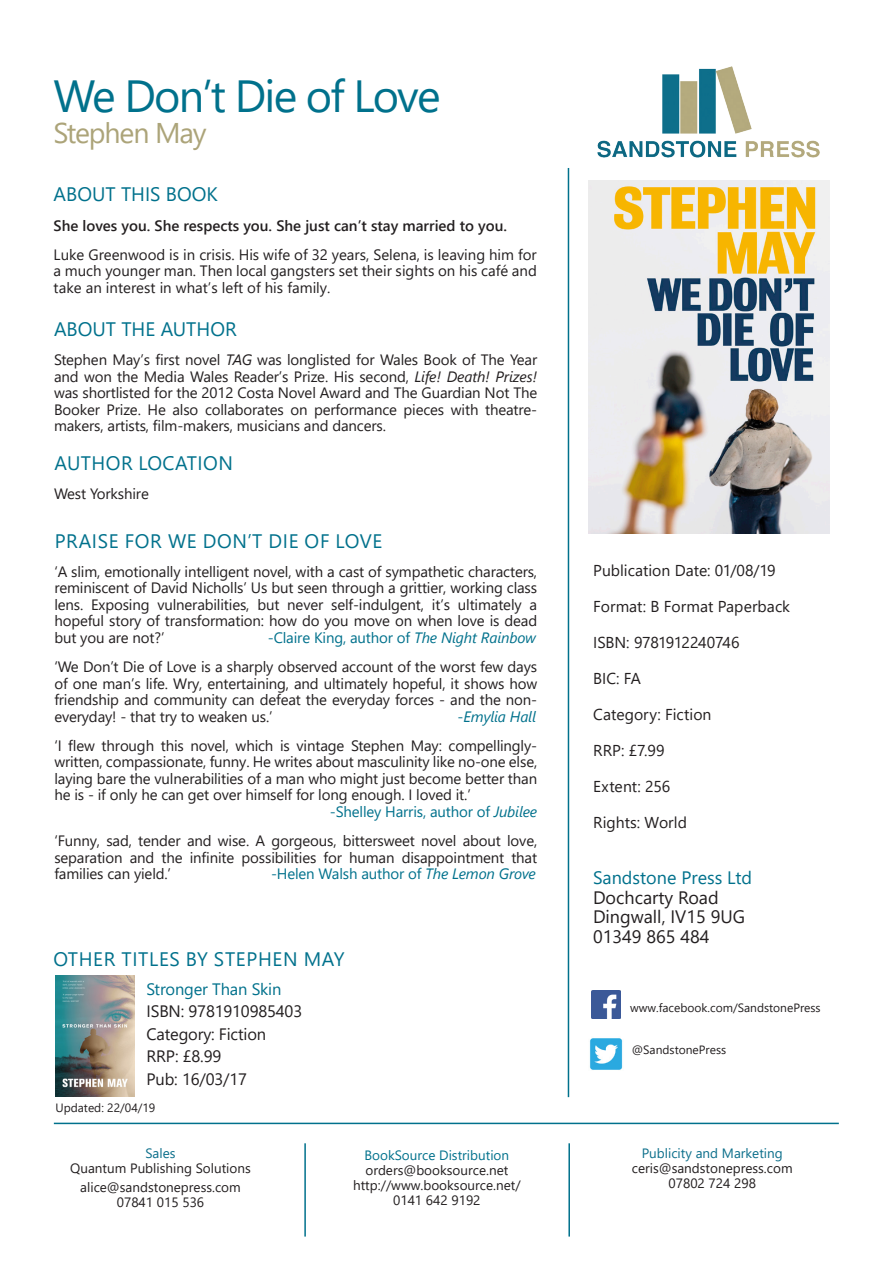
<style>
.page{position:relative;width:893px;height:1263px;background:#fff}
.page>*{position:absolute;margin:0;border:0;box-sizing:border-box;transform-origin:0 0}
.heading_2{font:45px "Segoe UI";letter-spacing:-.04em;color:#00718c}
.heading_2-2{font:28.5px "Segoe UI";letter-spacing:-.04em;color:#aca479}
.author_para{font:19.5px "Segoe UI";letter-spacing:.025em;color:#00718c}
.author_para-2{font:19.5px "Segoe UI";color:#00718c}
.main_text{font:18px "Segoe UI";color:#231f20}
.main_text-2{font:18px "Segoe UI";color:#00718c}
.author_para-3{font:16.5px "Segoe UI";letter-spacing:-.01em;color:#231f20}
.author_para-4{font:16.5px "Segoe UI";letter-spacing:-.01em;color:#00718c}
.main_text-3{font:15.75px "Segoe UI";color:#231f20}
.author_para-5{font:15px/16.5px "Segoe UI";letter-spacing:-.01em;color:#231f20;text-align:justify}
.author_para-6{font:15px "Segoe UI";letter-spacing:-.01em;color:#00718c}
.author_para-7{font:600 15px "Segoe UI";color:#231f20}
.author_para-8{font:italic 15px "Segoe UI";letter-spacing:-.01em;color:#00718c}
.main_text-4{font:13.5px "Segoe UI";color:#231f20}
.main_text-5{font:13.5px "Segoe UI";color:#0c6f8b}
.main_text-6{font:13.5px "Segoe UI";color:#00718c}
.t1{font:12px "Segoe UI";color:#231f20}
.s1{font-style:italic}
.s2{font-style:normal}
</style>
<div class="page">
<hr style="left:51px;top:1262px;width:785px;height:1px;background:#00718c">
<hr style="left:568px;top:168px;width:1px;height:929px;background:#00718c">
<img style="left:591px;top:990px;width:29px;height:29px">
<img style="left:589px;top:1038px;width:34px;height:32px">
<hr style="left:304px;top:1143px;width:2px;height:93px;background:#00718c">
<img style="left:589px;top:180px;width:240px;height:353px">
<hr style="left:568px;top:1143px;width:2px;height:93px;background:#00718c">
<img style="left:597px;top:66px;width:223px;height:92px">
<hr style="left:54px;top:1123px;width:785px;height:1px;background:#00718c">
<img style="left:56px;top:975px;width:79px;height:121px">
<p class="heading_2" style="left:54px;top:53px;width:388px">We Don’t Die of Love</p>
<p class="heading_2-2" style="left:54px;top:106px;width:155px">Stephen May</p>
<p class="author_para-2" style="left:54px;top:176px;width:166px">ABOUT THIS BOOK</p>
<p class="author_para-7" style="left:54px;top:211px;width:455px">She loves you. She respects you. She just can’t stay married to you.</p>
<p class="author_para-5" style="left:54px;top:245px;width:485px">Luke Greenwood is in crisis. His wife of 32 years, Selena, is leaving him for a much younger man. Then local gangsters set their sights on his café and take an interest in what’s left of his family.</p>
<p class="author_para-2" style="left:54px;top:311px;width:184px">ABOUT THE AUTHOR</p>
<p class="author_para-5" style="left:54px;top:350px;width:485px">Stephen May’s first novel <span class="s1">TAG</span> was longlisted for Wales Book of The Year and won the Media Wales Reader’s Prize. His second, <span class="s1">Life! Death! Prizes! </span>was shortlisted for the 2012 Costa Novel Award and The Guardian Not The Booker Prize. He also collaborates on performance pieces with theatre&shy;makers, artists, film-makers, musicians and dancers.</p>
<p class="author_para" style="left:54px;top:444px;width:180px">AUTHOR LOCATION</p>
<p class="author_para-5" style="left:54px;top:484px;width:96px">West Yorkshire</p>
<p class="author_para" style="left:55px;top:522px;width:329px">PRAISE FOR WE DON’T DIE OF LOVE</p>
<p class="author_para-5" style="left:54px;top:562px;width:484px">‘A slim, emotionally intelligent novel, with a cast of sympathetic characters, reminiscent of David Nicholls’ Us but seen through a grittier, working class lens. Exposing vulnerabilities, but never self-indulgent, it’s ultimately a hopeful story of transformation: how do you move on when love is dead but you are not?’</p>
<p class="author_para-6" style="left:268px;top:623px;width:270px">-Claire King, author of <span class="s1">The Night Rainbow</span></p>
<p class="author_para-5" style="left:54px;top:657px;width:484px">‘We Don’t Die of Love is a sharply observed account of the worst few days of one man’s life. Wry, entertaining, and ultimately hopeful, it shows how friendship and community can defeat the everyday forces - and the non&shy;everyday! - that try to weaken us.’</p>
<p class="author_para-8" style="left:458px;top:702px;width:80px"><span class="s2">-</span>Emylia Hall</p>
<p class="author_para-5" style="left:54px;top:736px;width:484px">‘I flew through this novel, which is vintage Stephen May: compellingly&shy;written, compassionate, funny. He writes about masculinity like no-one else, laying bare the vulnerabilities of a man who might just become better than he is - if only he can get over himself for long enough. I loved it.’</p>
<p class="author_para-6" style="left:330px;top:797px;width:209px">-Shelley Harris, author of <span class="s1">Jubilee</span></p>
<p class="author_para-5" style="left:54px;top:831px;width:484px">‘Funny, sad, tender and wise. A gorgeous, bittersweet novel about love, separation and the infinite possibilities for human disappointment that families can yield.’</p>
<p class="author_para-6" style="left:271px;top:860px;width:266px">-Helen Walsh author of <span class="s1">The Lemon Grove</span></p>
<p class="author_para" style="left:54px;top:940px;width:293px">OTHER TITLES BY STEPHEN MAY</p>
<p class="author_para-4" style="left:147px;top:973px;width:136px">Stronger Than Skin</p>
<p class="author_para-3" style="left:147px;top:996px;width:157px">ISBN: 9781910985403</p>
<p class="author_para-3" style="left:147px;top:1018px;width:121px">Category: Fiction</p>
<p class="author_para-3" style="left:147px;top:1041px;width:76px">RRP: £8.99</p>
<p class="author_para-3" style="left:147px;top:1063px;width:102px">Pub: 16/03/17</p>
<p class="t1" style="left:56px;top:1096px;width:101px">Updated: 22/04/19</p>
<p class="main_text-5" style="left:145px;top:1140px;width:32px">Sales</p>
<p class="main_text-4" style="left:70px;top:1155px;width:182px">Quantum Publishing Solutions</p>
<p class="main_text-4" style="left:80px;top:1174px;width:162px">alice@sandstonepress.com</p>
<p class="main_text-4" style="left:117px;top:1189px;width:89px">07841 015 536</p>
<p class="main_text-6" style="left:364px;top:1143px;width:146px">BookSource Distribution</p>
<p class="main_text-4" style="left:365px;top:1157px;width:144px">orders@booksource.net</p>
<p class="main_text-4" style="left:353px;top:1172px;width:169px">http://www.booksource.net/</p>
<p class="main_text-4" style="left:393px;top:1187px;width:89px">0141 642 9192</p>
<p class="main_text-3" style="left:593px;top:556px;width:184px">Publication Date: 01/08/19</p>
<p class="main_text-3" style="left:593px;top:592px;width:198px">Format: B Format Paperback</p>
<p class="main_text-3" style="left:593px;top:628px;width:148px">ISBN: 9781912240746</p>
<p class="main_text-3" style="left:593px;top:664px;width:49px">BIC: FA</p>
<p class="main_text-3" style="left:593px;top:700px;width:120px">Category: Fiction</p>
<p class="main_text-3" style="left:593px;top:736px;width:73px">RRP: £7.99</p>
<p class="main_text-3" style="left:593px;top:772px;width:79px">Extent: 256</p>
<p class="main_text-3" style="left:593px;top:808px;width:95px">Rights: World</p>
<p class="main_text-2" style="left:593px;top:860px;width:161px">Sandstone Press Ltd</p>
<p class="main_text" style="left:593px;top:880px;width:127px">Dochcarty Road</p>
<p class="main_text" style="left:593px;top:900px;width:154px">Dingwall, IV15 9UG</p>
<p class="main_text" style="left:593px;top:920px;width:118px">01349 865 484</p>
<p class="t1" style="left:630px;top:996px;width:192px">www.facebook.com/SandstonePress</p>
<p class="t1" style="left:632px;top:1038px;width:96px">@SandstonePress</p>
<p class="main_text-5" style="left:642px;top:1140px;width:143px">Publicity and Marketing</p>
<p class="main_text-4" style="left:632px;top:1155px;width:162px">ceris@sandstonepress.com</p>
<p class="main_text-4" style="left:668px;top:1170px;width:89px">07802 724 298</p>
</div>
